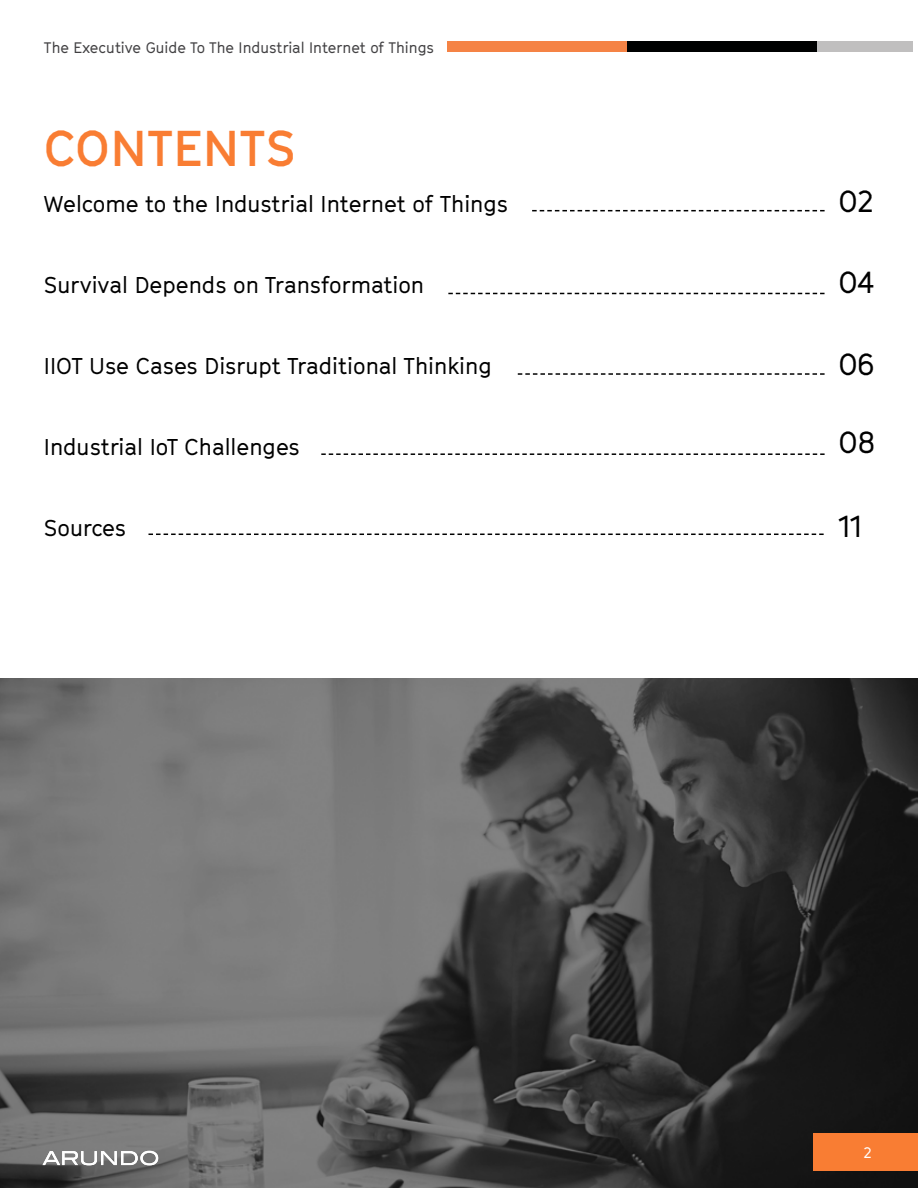
<style>
.page{position:relative;width:918px;height:1188px;background:#fff}
.page>*{position:absolute;margin:0;border:0;box-sizing:border-box;transform-origin:0 0}
.t1{font:700 49.5px "GT Cinetype";letter-spacing:.01em;color:#f97d33}
.t2{font:30px "GT Cinetype";color:#000}
.t3{font:22.5px "GT Cinetype";color:#000}
.t4{font:15px "GT Cinetype";color:#414042}
.t5{font:15px "GT Cinetype";color:#fff}
</style>
<div class="page">
<svg style="left:0;top:678px;width:918px;height:510px;background:#525252"></svg>
<svg style="left:532px;top:210px;width:293px;height:1px"></svg>
<svg style="left:448px;top:293px;width:377px;height:1px"></svg>
<svg style="left:518px;top:373px;width:307px;height:2px"></svg>
<svg style="left:321px;top:453px;width:504px;height:2px"></svg>
<svg style="left:148px;top:534px;width:676px;height:1px"></svg>
<div style="left:814px;top:1133px;width:104px;height:38px;background:#f97d33"></div>
<div style="left:448px;top:42px;width:181px;height:10px;background:#f58345"></div>
<div style="left:627px;top:42px;width:192px;height:10px;background:#000101"></div>
<div style="left:817px;top:42px;width:96px;height:10px;background:#c0bfbf"></div>
<svg style="left:43px;top:1151px;width:115px;height:15px"></svg>
<p class="t4" style="left:44px;top:38px;width:392px">The Executive Guide To The Industrial Internet of Things</p>
<h1 class="t1" style="left:44px;top:118px;width:253px">CONTENTS</h1>
<p class="t3" style="left:44px;top:190px;width:466px">Welcome to the Industrial Internet of Things</p>
<p class="t3" style="left:44px;top:271px;width:382px">Survival Depends on Transformation</p>
<p class="t3" style="left:44px;top:352px;width:449px">IIOT Use Cases Disrupt Traditional Thinking</p>
<p class="t3" style="left:44px;top:433px;width:257px">Industrial IoT Challenges</p>
<p class="t3" style="left:44px;top:514px;width:84px">Sources</p>
<h2 class="t2" style="left:838px;top:183px;width:36px">02</h2>
<h2 class="t2" style="left:838px;top:264px;width:37px">04</h2>
<h2 class="t2" style="left:838px;top:346px;width:38px">06</h2>
<h2 class="t2" style="left:838px;top:424px;width:38px">08</h2>
<h2 class="t2" style="left:838px;top:508px;width:25px">11</h2>
<p class="t5" style="left:864px;top:1144px;width:9px">2</p>
</div>
